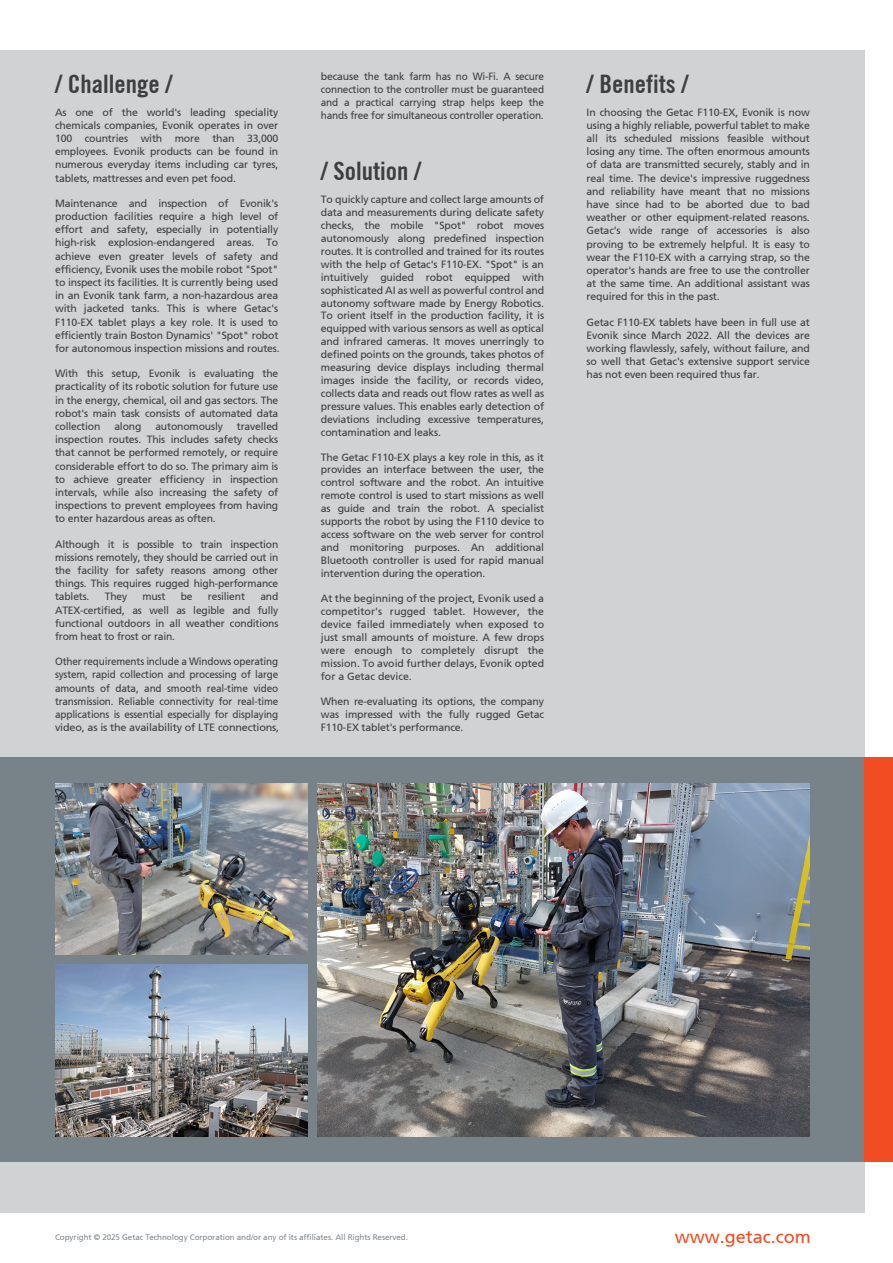
<style>
.page{position:relative;width:893px;height:1263px;background:#fff}
.page>*{position:absolute;margin:0;border:0;box-sizing:border-box;transform-origin:0 0}
.t1{font:700 condensed 25.5px "Trade Gothic No.20";color:#3e3e3f}
.t2{font:18px "Frutiger 55 Roman";color:#f04d22}
.t3{font:10.5px/13.2px "Frutiger 55 Roman";letter-spacing:-.015em;color:#3e3e3f;text-align:justify}
.t4{font:10.5px/13.2px "Frutiger 55 Roman";letter-spacing:-.015em;color:#3e3e3f;text-align:justify;scale:.95 1}
.t5{font:8.1px "Frutiger 55 Roman";letter-spacing:-.01em;color:#616970}
</style>
<div class="page">
<div style="left:0;top:50px;width:865px;height:1162px;background:#d1d2d4"></div>
<div style="left:0;top:757px;width:865px;height:405px;background:#778289"></div>
<img style="left:318px;top:783px;width:492px;height:354px">
<div style="left:865px;top:757px;width:28px;height:405px;background:#f04d22"></div>
<img style="left:55px;top:965px;width:252px;height:172px">
<img style="left:55px;top:783px;width:252px;height:172px">
<h1 class="t1" style="left:55px;top:68px;width:119px">/ Challenge /</h1>
<p class="t3" style="left:55px;top:105px;width:225px">As one of the world's leading speciality chemicals companies, Evonik operates in over 100 countries with more than 33,000 employees. Evonik products can be found in numerous everyday items including car tyres, tablets, mattresses and even pet food.</p>
<p class="t3" style="left:55px;top:197px;width:226px;text-align:left">Maintenance and inspection of Evonik's production facilities require a high level of effort and safety, especially in potentially high-risk explosion-endangered areas. To achieve even greater levels of safety and efficiency, Evonik uses the mobile robot "Spot" to inspect its facilities. It is currently being used in an Evonik tank farm, a non-hazardous area with jacketed tanks. This is where Getac's F110-EX tablet plays a key role. It is used to efficiently train Boston Dynamics' "Spot" robot for autonomous inspection missions and routes.</p>
<p class="t3" style="left:55px;top:367px;width:225px">With this setup, Evonik is evaluating the practicality of its robotic solution for future use in the energy, chemical, oil and gas sectors. The robot's main task consists of automated data collection</p>
<p class="t3" style="left:55px;top:420px;width:225px;text-indent:182px">travelled inspection routes. This includes safety checks that cannot be performed remotely, or require considerable effort to do so. The primary aim is to achieve greater efficiency in inspection intervals, while also increasing the safety of inspections to prevent employees from having to enter hazardous areas as often.</p>
<p class="t3" style="left:55px;top:537px;width:225px">Although it is possible to train inspection missions remotely, they should be carried out in the facility for safety reasons among other things. This requires rugged high-performance tablets.</p>
<p class="t3" style="left:114px;top:420px;width:29px">along</p>
<p class="t3" style="left:155px;top:420px;width:69px">autonomously</p>
<p class="t3" style="left:55px;top:590px;width:225px;text-indent:205px">and ATEX-certified, as well as legible and fully functional outdoors in all weather conditions from heat to frost or rain.</p>
<p class="t4" style="left:55px;top:655px;width:237px">Other requirements include a Windows operating system, rapid collection and processing of large amounts of data, and smooth real-time video transmission. Reliable connectivity for real-time applications is essential especially for displaying video, as is the availability of LTE connections,</p>
<p class="t3" style="left:105px;top:590px;width:24px">They</p>
<p class="t3" style="left:142px;top:590px;width:24px">must</p>
<p class="t3" style="left:181px;top:590px;width:13px">be</p>
<p class="t3" style="left:208px;top:590px;width:39px">resilient</p>
<p class="t3" style="left:321px;top:69px;width:225px">because the tank farm has no Wi-Fi. A secure connection to the controller must be guaranteed and a practical carrying strap helps keep the hands free for simultaneous controller operation.</p>
<h1 class="t1" style="left:321px;top:156px;width:102px">/ Solution /</h1>
<p class="t3" style="left:321px;top:193px;width:225px">To quickly capture and collect large amounts of data and measurements during delicate safety checks, the mobile "Spot" robot moves autonomously along predefined inspection routes. It is controlled and trained for its routes with the help of Getac's F110-EX. "Spot" is an intuitively guided robot equipped with sophisticated AI as well as powerful control and autonomy software made by Energy Robotics.<br>To orient itself in the production facility, it is equipped with various sensors as well as optical and infrared cameras. It moves unerringly to defined points on the grounds, takes photos of measuring device displays including thermal images inside the facility, or records video, collects data and reads out flow rates as well as pressure values. This enables early detection of deviations including excessive temperatures, contamination and leaks.</p>
<p class="t3" style="left:321px;top:450px;width:225px">The Getac F110-EX plays a key role in this, as it provides an interface between the user, the control software and the robot. An intuitive remote control is used to start missions as well as guide and train the robot. A specialist supports the robot by using the F110 device to access software on the web server for control and monitoring purposes. An additional Bluetooth controller is used for rapid manual intervention during the operation.</p>
<p class="t3" style="left:321px;top:591px;width:225px">At the beginning of the project, Evonik used a competitor's rugged tablet. However, the device failed immediately when exposed to just small amounts of moisture. A few drops were enough to completely disrupt the mission. To avoid further delays, Evonik opted for a Getac device.</p>
<p class="t3" style="left:321px;top:695px;width:225px">When re-evaluating its options, the company was impressed with the fully rugged Getac F110-EX tablet's performance.</p>
<h1 class="t1" style="left:587px;top:68px;width:103px">/ Benefits /</h1>
<p class="t3" style="left:587px;top:105px;width:225px">In choosing the Getac F110-EX, Evonik is now using a highly reliable, powerful tablet to make all its scheduled missions feasible without losing any time. The often enormous amounts of data are transmitted securely, stably and in real time. The device's impressive ruggedness and reliability have meant that no missions have since had to be aborted due to bad weather or other equipment-related reasons.<br>Getac's wide range of accessories is also proving to be extremely helpful. It is easy to wear the F110-EX with a carrying strap, so the operator's hands are free to use the controller at the same time. An additional assistant was required for this in the past.</p>
<p class="t3" style="left:587px;top:315px;width:225px">Getac F110-EX tablets have been in full use at Evonik since March 2022. All the devices are working flawlessly, safely, without failure, and so well that Getac's extensive support service has not even been required thus far.</p>
<p class="t5" style="left:55px;top:1233px;width:354px">Copyright © 2025 Getac Technology Corporation and/or any of its affiliates. All Rights Reserved.</p>
<h2 class="t2" style="left:675px;top:1226px;width:137px">www.getac.com</h2>
</div>
